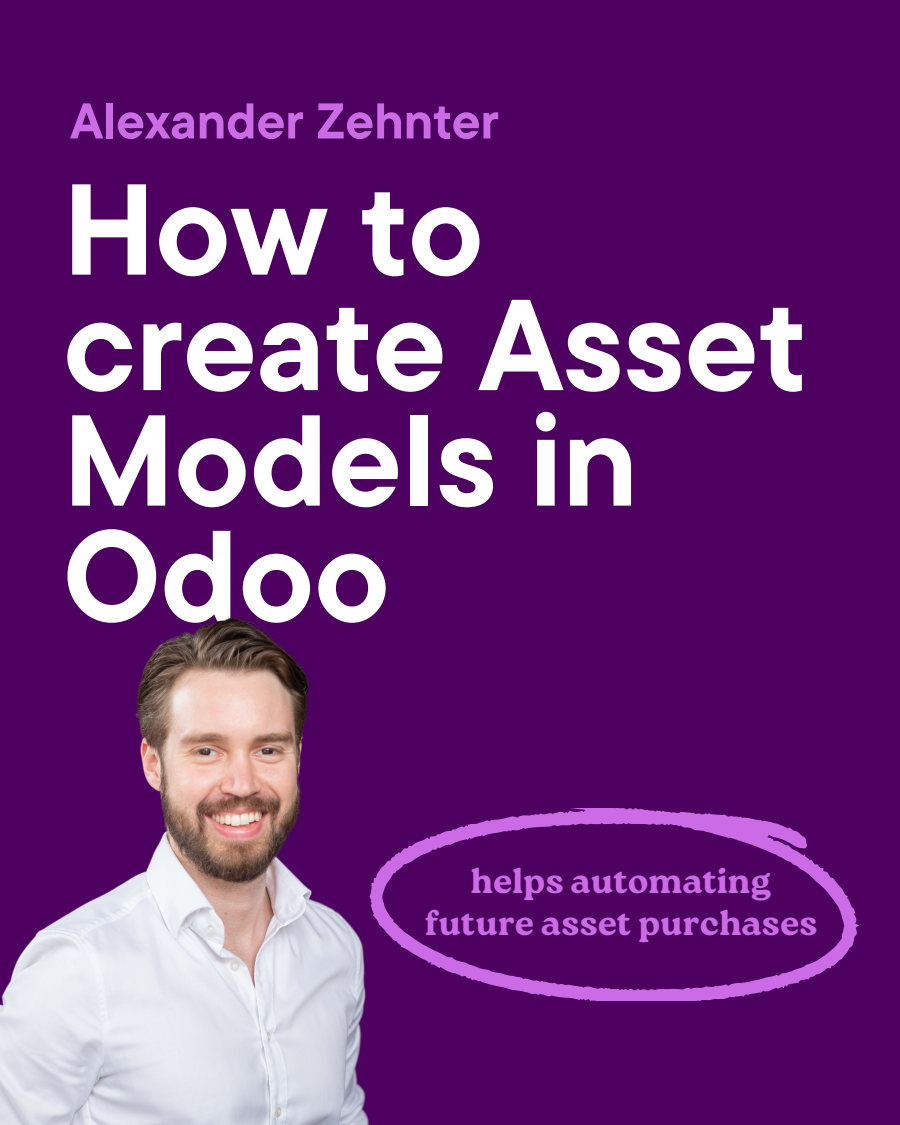
<style>
.page{position:relative;width:900px;height:1125px;background:#4d0060}
.page>*{position:absolute;margin:0;border:0;box-sizing:border-box;transform-origin:0 0}
.t1{font:700 129px/115.5px "TT Commons Pro";color:#fff}
.t2{font:700 50.1px "TT Commons Pro";color:#cb6ce6}
.t3{font:35.8px/41.8px "Roca Two Bl";color:#cb6ce6;text-align:center}
</style>
<div class="page">
<svg style="left:641px;top:808px;width:218px;height:193px"></svg>
<img style="left:0;top:618px;width:641px;height:507px">
<h2 class="t2" style="left:70px;top:88px;width:430px">Alexander Zehnter</h2>
<h1 class="t1" style="left:63px;top:169px;width:745px">How to create Asset<br>Models in<br>Odoo</h1>
<p class="t3" style="left:424px;top:859px;width:395px">helps automating future asset purchases</p>
</div>
